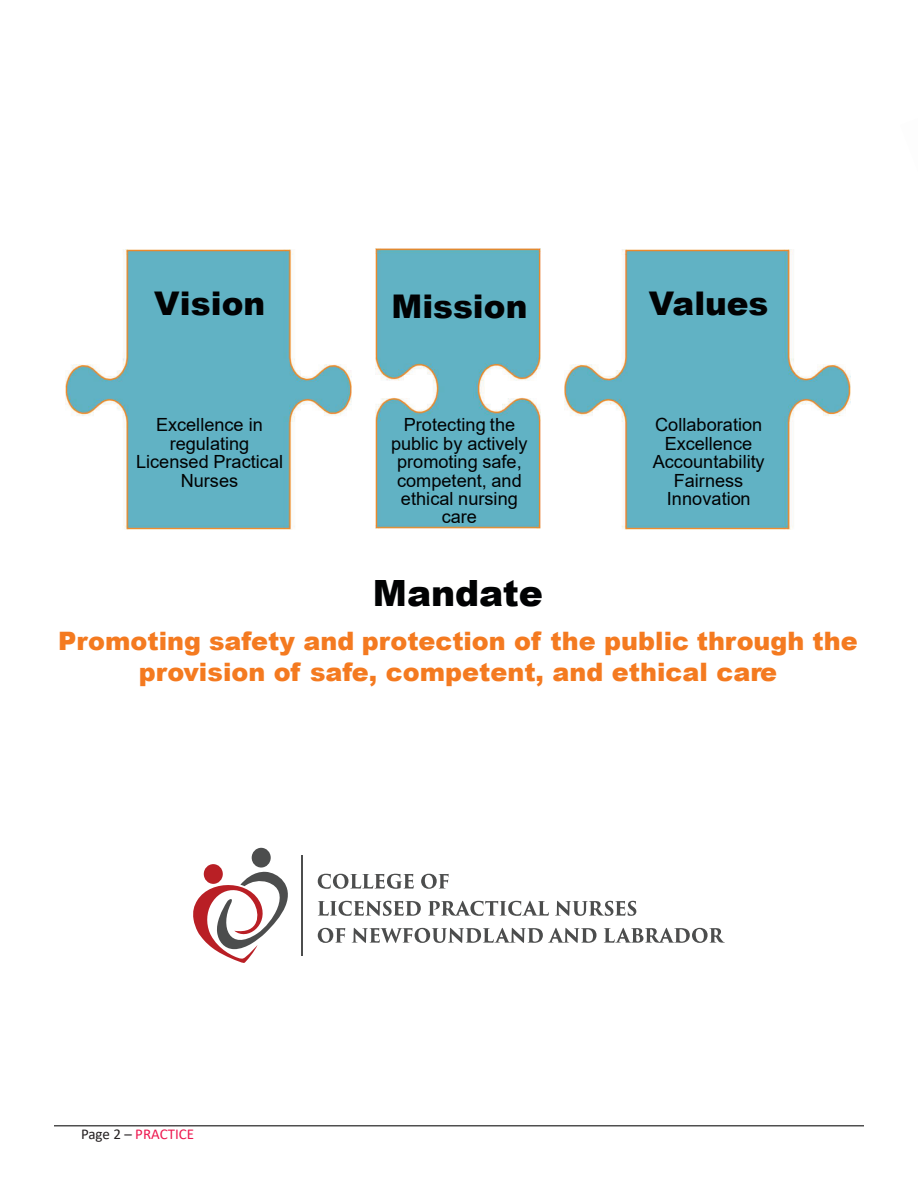
<style>
.page{position:relative;width:918px;height:1188px;background:#fff}
.page>*{position:absolute;margin:0;border:0;box-sizing:border-box;transform-origin:0 0}
.t1{font:900 36.15px "Arial";letter-spacing:-.005em;color:#010203}
.t2{font:900 32.55px "Arial";color:#010203}
.t3{font:900 25.35px/30.5px "Arial";color:#f47a20;text-align:center}
.t4{font:18.15px/18.5px "Arial";color:#010203;text-align:center}
.t5{font:15px "Calibri";color:#ed174f}
.s1{color:#231f20}
</style>
<div class="page">
<hr style="left:54px;top:1125px;width:810px;height:1px;background:#4f4f4f">
<svg style="left:193px;top:848px;width:95px;height:115px"></svg>
<hr style="left:301px;top:856px;width:2px;height:100px;background:#4c4d4d">
<svg style="left:318px;top:874px;width:96px;height:15px"></svg>
<svg style="left:421px;top:874px;width:28px;height:15px"></svg>
<svg style="left:318px;top:901px;width:103px;height:15px"></svg>
<svg style="left:428px;top:901px;width:121px;height:15px"></svg>
<svg style="left:555px;top:901px;width:81px;height:15px"></svg>
<svg style="left:318px;top:928px;width:27px;height:15px"></svg>
<svg style="left:352px;top:928px;width:245px;height:15px"></svg>
<svg style="left:604px;top:928px;width:121px;height:15px"></svg>
<img style="left:375px;top:249px;width:166px;height:279px">
<img style="left:564px;top:250px;width:286px;height:279px">
<img style="left:65px;top:250px;width:287px;height:279px">
<p class="t2" style="left:154px;top:279px;width:113px">Vision</p>
<p class="t4" style="left:136px;top:415px;width:149px">Excellence in regulating<br>Licensed Practical<br>Nurses</p>
<p class="t2" style="left:392px;top:283px;width:138px">Mission</p>
<p class="t4" style="left:391px;top:415px;width:138px">Protecting the public by actively promoting safe, competent, and ethical nursing care</p>
<p class="t2" style="left:649px;top:279px;width:121px">Values</p>
<p class="t4" style="left:653px;top:415px;width:113px">Collaboration<br>Excellence<br>Accountability<br>Fairness<br>Innovation</p>
<p class="t1" style="left:373px;top:567px;width:172px">Mandate</p>
<p class="t3" style="left:58px;top:625px;width:801px">Promoting safety and protection of the public through the provision of safe, competent, and ethical care</p>
<p class="t5" style="left:81px;top:1124px;width:115px"><span class="s1">Page 2 –</span> PRACTICE</p>
</div>
